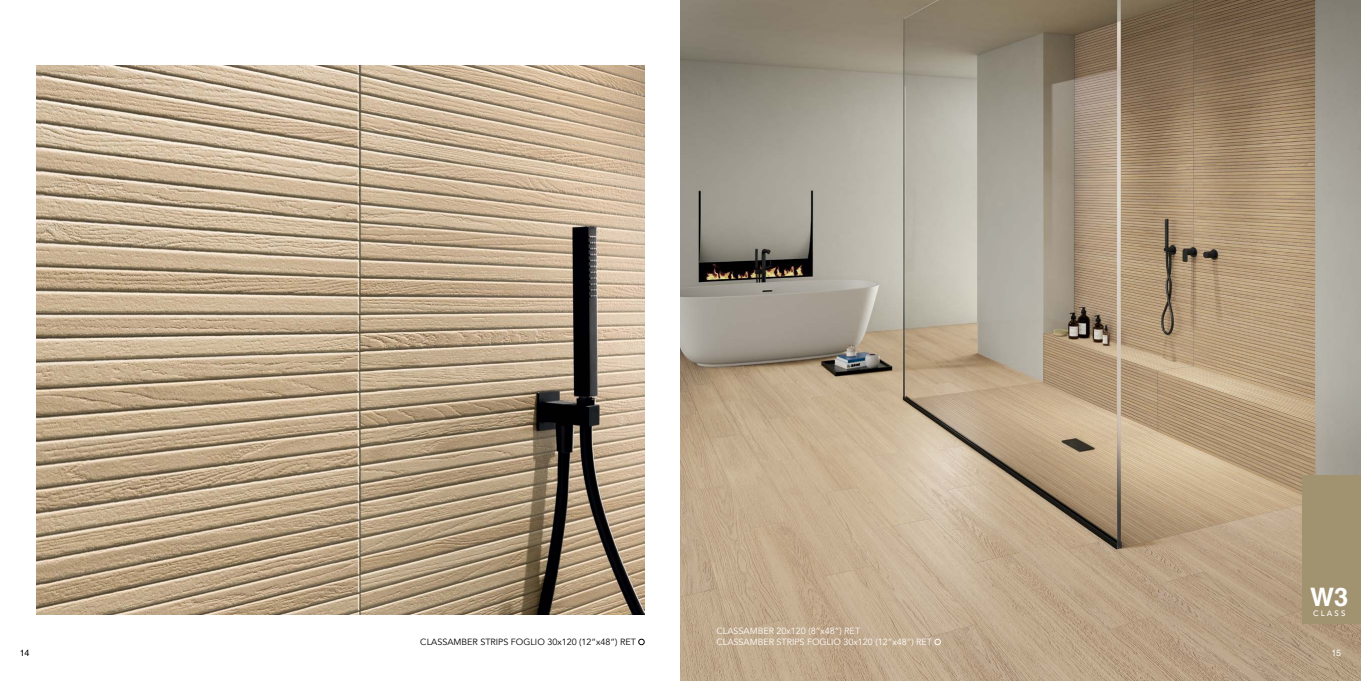
<style>
.page{position:relative;width:1361px;height:681px;background:#fff}
.page>*{position:absolute;margin:0;border:0;box-sizing:border-box;transform-origin:0 0}
.t1{font:700 25.4px "Helvetica";color:#fff}
.t2{font:9px "Avenir";color:#fff}
.t3{font:9px "Avenir";color:#000}
.t4{font:9px "Helvetica LT Std";color:#000}
.t5{font:9px "Helvetica LT Std";color:#fff}
.t6{font:500 7.9px "Avenir";letter-spacing:.26em;color:#fff}
</style>
<div class="page">
<img style="left:680px;top:0;width:681px;height:680px">
<div style="left:1302px;top:475px;width:59px;height:149px;background:#a19270"></div>
<svg style="left:934px;top:638px;width:6px;height:6px"></svg>
<svg style="left:638px;top:638px;width:6px;height:6px"></svg>
<img style="left:36px;top:65px;width:608px;height:549px">
<p class="t2" style="left:716px;top:625px;width:145px">CLASSAMBER 20x120 (8”x48”) RET</p>
<p class="t3" style="left:420px;top:636px;width:217px">CLASSAMBER STRIPS FOGLIO 30x120 (12”x48”) RET</p>
<p class="t2" style="left:716px;top:636px;width:217px">CLASSAMBER STRIPS FOGLIO 30x120 (12”x48”) RET</p>
<h1 class="t1" style="left:1310px;top:576px;width:40px">W3</h1>
<p class="t6" style="left:1313px;top:606px;width:34px">CLASS</p>
<p class="t4" style="left:20px;top:647px;width:11px">14</p>
<p class="t5" style="left:1331px;top:647px;width:11px">15</p>
</div>
